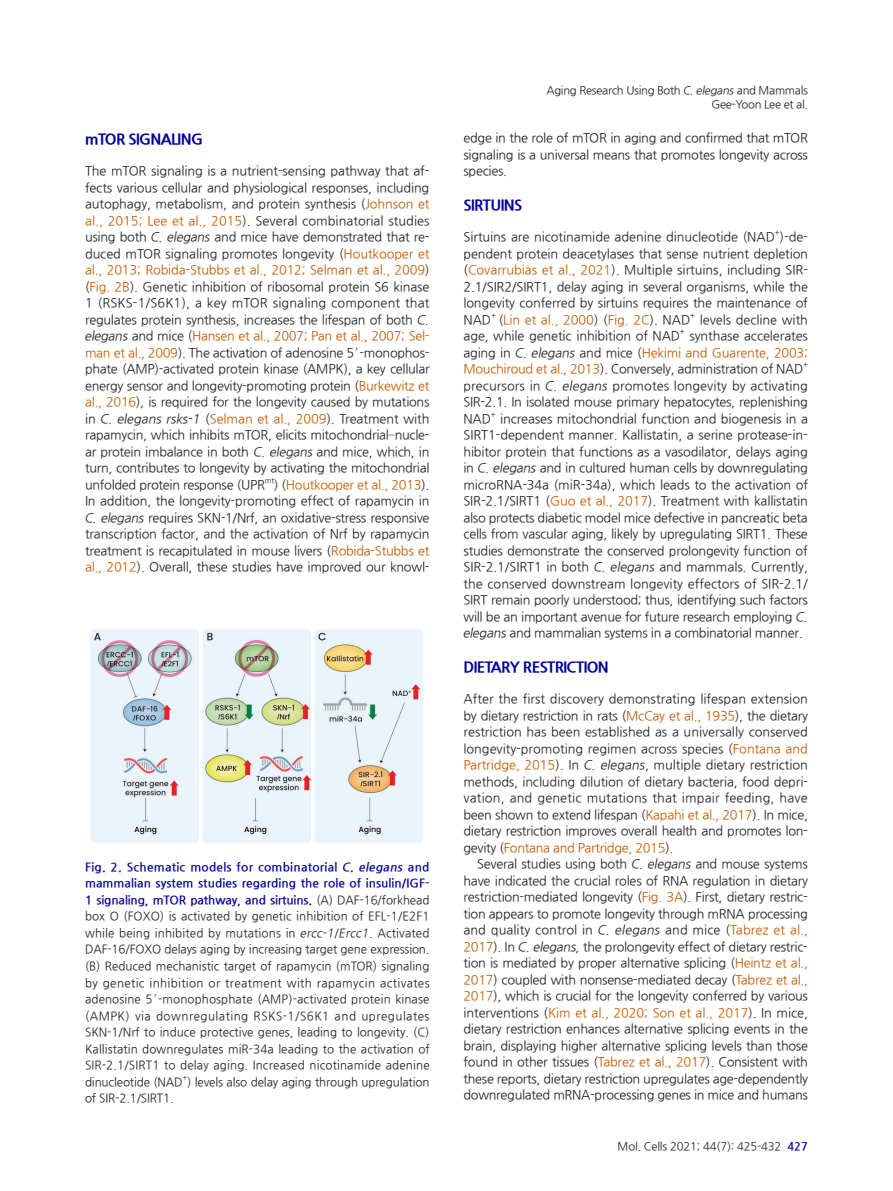
<style>
.page{position:relative;width:893px;height:1191px;background:#fff}
.page>*{position:absolute;margin:0;border:0;box-sizing:border-box;transform-origin:0 0}
.서론_1st{font:800 15px "Nanum Gothic";letter-spacing:-.04em;color:#00009a}
.본문{font:12.75px/16.5px "Nanum Gothic";letter-spacing:-.02em;color:#231f20;text-align:justify}
.본문-2{font:12.75px "Nanum Gothic";letter-spacing:-.005em;color:#c35900}
.그림설명{font:12px/16.5px "Nanum Gothic";letter-spacing:-.01em;color:#231f20;text-align:justify}
.t1{font:11.25px/13.5px "Nanum Gothic";letter-spacing:-.025em;color:#231f20;text-align:right}
.본문-3{font:7.5px "Nanum Gothic";color:#231f20}
.그림설명-2{font:7.05px "Nanum Gothic";color:#231f20}
.s1{color:#c35900}
.s2{font-style:italic}
.s3{font-family:"Times New Roman"}
.s4{font-weight:700;color:#00009a}
.s5{font-weight:700;font-style:italic;color:#00009a}
.s6{color:#231f20}
</style>
<div class="page">
<img style="left:90px;top:629px;width:334px;height:214px">
<p class="서론_1st" style="left:85px;top:131px;width:119px">mTOR SIGNALING</p>
<p class="본문" style="left:84px;top:163px;width:348px;text-align:left">The mTOR signaling is a nutrient-sensing pathway that af&shy;fects various cellular and physiological responses, including autophagy, metabolism, and protein synthesis (<span class="s1">Johnson et al., 2015; Lee et al., 2015</span>). Several combinatorial studies using both <span class="s2">C. elegans</span> and mice have demonstrated that re&shy;duced mTOR signaling promotes longevity (<span class="s1">Houtkooper et al., 2013; Robida-Stubbs et al., 2012; Selman et al., 2009</span>) (<span class="s1">Fig. 2B</span>). Genetic inhibition of ribosomal protein S6 kinase 1 (RSKS-1/S6K1), a key mTOR signaling component that regulates protein synthesis, increases the lifespan of both <span class="s2">C. elegans</span> and mice (<span class="s1">Hansen et al., 2007; Pan et al., 2007; Sel&shy;man et al., 2009</span>). The activation of adenosine 5′-monophos&shy;phate (AMP)-activated protein kinase (AMPK), a key cellular energy sensor and longevity-promoting protein (<span class="s1">Burkewitz et al., 2016</span>), is required for the longevity caused by mutations in <span class="s2">C. elegans rsks-1</span> (<span class="s1">Selman et al., 2009</span>). Treatment with rapamycin, which inhibits mTOR, elicits mitochondrial<span class="s3">–</span>nucle&shy;ar protein imbalance in both <span class="s2">C. elegans</span> and mice, which, in turn, contributes to longevity by activating the mitochondrial unfolded protein response (UPR</p>
<p class="본문-3" style="left:265px;top:477px;width:11px">mt</p>
<p class="본문" style="left:84px;top:476px;width:347px;text-indent:190px">) (<span class="s1">Houtkooper et al., 2013</span>).<br>In addition, the longevity-promoting effect of rapamycin in <span class="s2">C. elegans</span> requires SKN-1/Nrf, an oxidative-stress responsive transcription factor, and the activation of Nrf by rapamycin treatment is recapitulated in mouse livers (<span class="s1">Robida-Stubbs et al., 2012</span>). Overall, these studies have improved our knowl-</p>
<p class="그림설명" style="left:85px;top:859px;width:346px"><span class="s4">Fig. 2. Schematic models for combinatorial</span> <span class="s5">C. elegans</span> <span class="s4">and mammalian system studies regarding the role of insulin/IGF-1 signaling, mTOR pathway, and sirtuins.</span> (A) DAF-16/forkhead box O (FOXO) is activated by genetic inhibition of EFL-1/E2F1 while being inhibited by mutations in <span class="s2">ercc-1</span>/<span class="s2">Ercc1</span>. Activated DAF-16/FOXO delays aging by increasing target gene expression. (B) Reduced mechanistic target of rapamycin (mTOR) signaling by genetic inhibition or treatment with rapamycin activates adenosine 5′-monophosphate (AMP)-activated protein kinase (AMPK) via downregulating RSKS-1/S6K1 and upregulates SKN-1/Nrf to induce protective genes, leading to longevity. (C)<br>Kallistatin downregulates miR-34a leading to the activation of SIR-2.1/SIRT1 to delay aging. Increased nicotinamide adenine dinucleotide (NAD ) levels also delay aging through upregulation</p>
<p class="그림설명-2" style="left:183px;top:1074px;width:6px">+</p>
<p class="그림설명" style="left:85px;top:1090px;width:90px">of SIR-2.1/SIRT1.</p>
<p class="t1" style="left:547px;top:84px;width:263px">Aging Research Using Both <span class="s2">C.elegans</span> and Mammals<br>Gee-Yoon Lee et al.</p>
<p class="본문" style="left:463px;top:130px;width:346px">edge in the role of mTOR in aging and confirmed that mTOR signaling is a universal means that promotes longevity across species.</p>
<p class="서론_1st" style="left:463px;top:197px;width:60px">SIRTUINS</p>
<p class="본문" style="left:463px;top:229px;width:346px">Sirtuins are nicotinamide adenine dinucleotide (NAD )-de-</p>
<p class="본문-3" style="left:775px;top:229px;width:6px">+</p>
<p class="본문" style="left:463px;top:245px;width:346px">pendent protein deacetylases that sense nutrient depletion (<span class="s1">Covarrubias et al., 2021</span>). Multiple sirtuins, including SIR-2.1/SIR2/SIRT1, delay aging in several organisms, while the longevity conferred by sirtuins requires the maintenance of NAD</p>
<p class="본문-3" style="left:491px;top:312px;width:6px">+</p>
<p class="본문-2" style="left:499px;top:313px;width:193px"><span class="s6">(</span>Lin et al., 2000<span class="s6">) (</span>Fig. 2C<span class="s6">). NAD</span></p>
<p class="본문-3" style="left:690px;top:312px;width:6px">+</p>
<p class="본문" style="left:700px;top:311px;width:110px">levels decline with</p>
<p class="본문" style="left:463px;top:328px;width:218px">age, while genetic inhibition of NAD</p>
<p class="본문-3" style="left:680px;top:328px;width:6px">+</p>
<p class="본문" style="left:463px;top:328px;width:346px;text-indent:226px">synthase accelerates aging in <span class="s2">C. elegans</span> and mice (<span class="s1">Hekimi and Guarente, 2003; Mouchiroud et al., 2013</span>). Conversely, administration of NAD</p>
<p class="본문-3" style="left:803px;top:361px;width:6px">+</p>
<p class="본문" style="left:463px;top:377px;width:346px">precursors in <span class="s2">C. elegans</span> promotes longevity by activating SIR-2.1. In isolated mouse primary hepatocytes, replenishing NAD</p>
<p class="본문-3" style="left:491px;top:411px;width:6px">+</p>
<p class="본문" style="left:463px;top:410px;width:348px;text-align:left;text-indent:37px">increases mitochondrial function and biogenesis in a SIRT1-dependent manner. Kallistatin, a serine protease-in&shy;hibitor protein that functions as a vasodilator, delays aging in <span class="s2">C. elegans</span> and in cultured human cells by downregulating microRNA-34a (miR-34a), which leads to the activation of SIR-2.1/SIRT1 (<span class="s1">Guo et al., 2017</span>). Treatment with kallistatin also protects diabetic model mice defective in pancreatic beta cells from vascular aging, likely by upregulating SIRT1. These studies demonstrate the conserved prolongevity function of SIR-2.1/SIRT1 in both <span class="s2">C. elegans</span> and mammals. Currently, the conserved downstream longevity effectors of SIR-2.1/ SIRT remain poorly understood; thus, identifying such factors will be an important avenue for future research employing <span class="s2">C. elegans</span> and mammalian systems in a combinatorial manner.</p>
<p class="서론_1st" style="left:463px;top:659px;width:147px">DIETARY RESTRICTION</p>
<p class="본문" style="left:463px;top:691px;width:346px">After the first discovery demonstrating lifespan extension by dietary restriction in rats (<span class="s1">McCay et al., 1935</span>), the dietary restriction has been established as a universally conserved longevity-promoting regimen across species (<span class="s1">Fontana and Partridge, 2015</span>). In <span class="s2">C. elegans</span>, multiple dietary restriction methods, including dilution of dietary bacteria, food depri&shy;vation, and genetic mutations that impair feeding, have been shown to extend lifespan (<span class="s1">Kapahi et al., 2017</span>). In mice, dietary restriction improves overall health and promotes lon&shy;gevity (<span class="s1">Fontana and Partridge, 2015</span>).</p>
<p class="본문" style="left:463px;top:856px;width:346px;text-indent:14px">Several studies using both <span class="s2">C. elegans</span> and mouse systems have indicated the crucial roles of RNA regulation in dietary restriction-mediated longevity (<span class="s1">Fig. 3A</span>). First, dietary restric&shy;tion appears to promote longevity through mRNA processing and quality control in <span class="s2">C. elegans</span> and mice (<span class="s1">Tabrez et al., 2017</span>). In <span class="s2">C. elegans,</span> the prolongevity effect of dietary restric&shy;tion is mediated by proper alternative splicing (<span class="s1">Heintz et al., 2017</span>) coupled with nonsense-mediated decay (<span class="s1">Tabrez et al., 2017</span>), which is crucial for the longevity conferred by various interventions (<span class="s1">Kim et al., 2020; Son et al., 2017</span>). In mice, dietary restriction enhances alternative splicing events in the brain, displaying higher alternative splicing levels than those found in other tissues (<span class="s1">Tabrez et al., 2017</span>). Consistent with these reports, dietary restriction upregulates age-dependently downregulated mRNA-processing genes in mice and humans</p>
<p class="t1" style="left:618px;top:1139px;width:192px">Mol. Cells 2021; 44(7): 425-432 <span class="s4">427</span></p>
</div>
